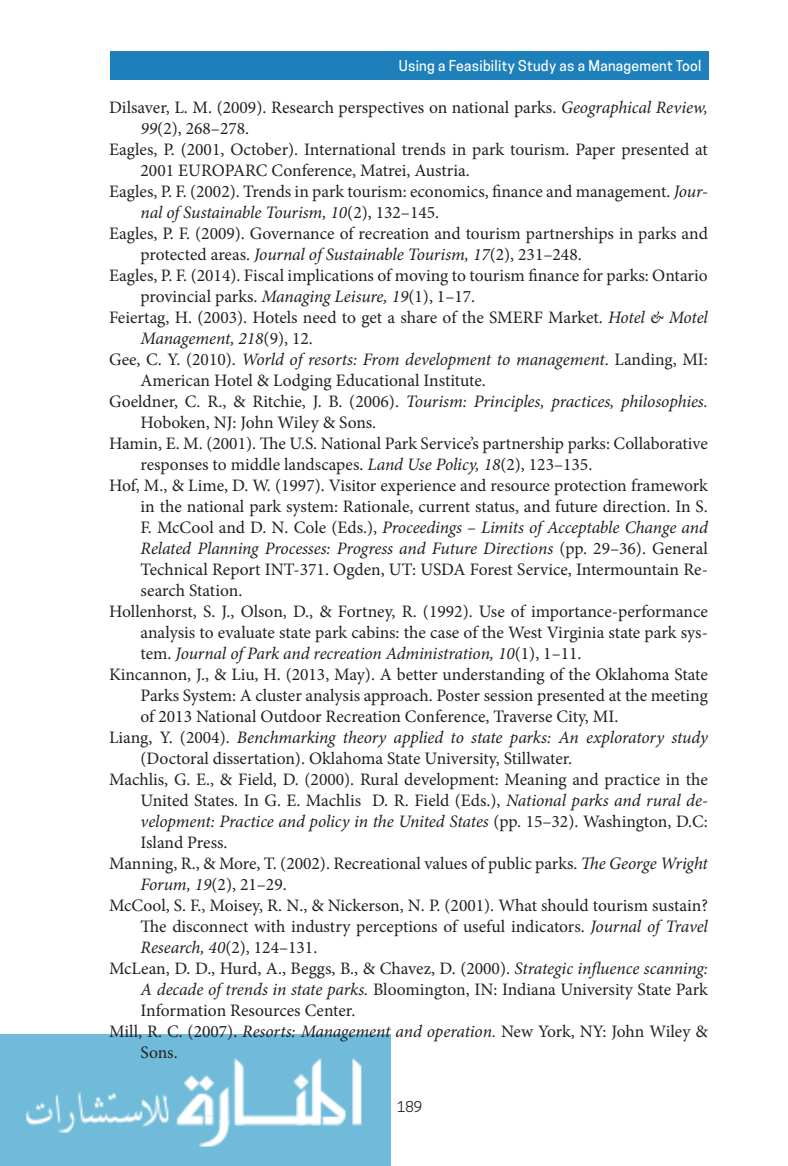
<style>
.page{position:relative;width:788px;height:1166px;background:#fff}
.page>*{position:absolute;margin:0;border:0;box-sizing:border-box;transform-origin:0 0}
.refs{font:17.5px/21px "Minion Pro";color:#231f20}
.t1{font:500 14px "Cooper Hewitt";letter-spacing:.02em;color:#fff}
.t2{font:14px "Cooper Hewitt";color:#231f20}
.s1{font-style:italic}
</style>
<div class="page">
<img style="left:0;top:1034px;width:390px;height:132px">
<div style="left:110px;top:51px;width:599px;height:29px;background:#1e80bb"></div>
<p class="t1" style="left:398px;top:57px;width:304px">Using a Feasibility Study as a Management Tool</p>
<p class="refs" style="left:140px;top:97px;width:569px;text-indent:-32px">Dilsaver, L. M. (2009). Research perspectives on national parks. <span class="s1">Geographical Review,<br>99</span>(2), 268–278.</p>
<p class="refs" style="left:140px;top:139px;width:569px;text-indent:-32px">Eagles, P. (2001, October). International trends in park tourism. Paper presented at<br>2001 EUROPARC Conference, Matrei, Austria.</p>
<p class="refs" style="left:140px;top:181px;width:568px;text-indent:-32px">Eagles, P. F. (2002). Trends in park tourism: economics, finance and management. <span class="s1">Jour&shy;nal of Sustainable Tourism, 10</span>(2), 132–145.</p>
<p class="refs" style="left:140px;top:223px;width:568px;text-indent:-32px">Eagles, P. F. (2009). Governance of recreation and tourism partnerships in parks and protected areas. <span class="s1">Journal of Sustainable Tourism, 17</span>(2), 231–248.</p>
<p class="refs" style="left:140px;top:265px;width:568px;text-indent:-32px">Eagles, P. F. (2014). Fiscal implications of moving to tourism finance for parks: Ontario provincial parks. <span class="s1">Managing Leisure, 19</span>(1), 1–17.</p>
<p class="refs" style="left:140px;top:307px;width:569px;text-indent:-32px">Feiertag, H. (2003). Hotels need to get a share of the SMERF Market. <span class="s1">Hotel &amp; Motel<br>Management, 218</span>(9), 12.</p>
<p class="refs" style="left:140px;top:349px;width:569px;text-indent:-32px">Gee, C. Y. (2010). <span class="s1">World of resorts: From development to management</span>. Landing, MI:<br>American Hotel &amp; Lodging Educational Institute.</p>
<p class="refs" style="left:140px;top:391px;width:569px;text-indent:-32px">Goeldner, C. R., &amp; Ritchie, J. B. (2006). <span class="s1">Tourism: Principles, practices, philosophies.<br></span>Hoboken, NJ: John Wiley &amp; Sons.</p>
<p class="refs" style="left:140px;top:433px;width:568px;text-indent:-32px">Hamin, E. M. (2001). The U.S. National Park Service’s partnership parks: Collaborative responses to middle landscapes. <span class="s1">Land Use Policy, 18</span>(2), 123–135.</p>
<p class="refs" style="left:140px;top:475px;width:569px;text-align:justify;text-indent:-32px">Hof, M., &amp; Lime, D. W. (1997). Visitor experience and resource protection framework in the national park system: Rationale, current status, and future direction. In S.<br>F. McCool and D. N. Cole (Eds.), <span class="s1">Proceedings – Limits of Acceptable Change and Related Planning Processes: Progress and Future Directions</span> (pp. 29–36). General Technical Report INT-371. Ogden, UT: USDA Forest Service, Intermountain Re&shy;search Station.</p>
<p class="refs" style="left:140px;top:601px;width:569px;text-align:justify;text-indent:-32px">Hollenhorst, S. J., Olson, D., &amp; Fortney, R. (1992). Use of importance-performance analysis to evaluate state park cabins: the case of the West Virginia state park sys&shy;tem. <span class="s1">Journal of Park and recreation Administration, 10</span>(1), 1–11.</p>
<p class="refs" style="left:140px;top:664px;width:569px;text-align:justify;text-indent:-32px">Kincannon, J., &amp; Liu, H. (2013, May). A better understanding of the Oklahoma State Parks System: A cluster analysis approach. Poster session presented at the meeting of 2013 National Outdoor Recreation Conference, Traverse City, MI.</p>
<p class="refs" style="left:140px;top:727px;width:569px;text-indent:-32px">Liang, Y. (2004). <span class="s1">Benchmarking theory applied to state parks: An exploratory study </span>(Doctoral dissertation). Oklahoma State University, Stillwater.</p>
<p class="refs" style="left:140px;top:769px;width:569px;text-align:justify;text-indent:-32px">Machlis, G. E., &amp; Field, D. (2000). Rural development: Meaning and practice in the United States. In G. E. Machlis D. R. Field (Eds.), <span class="s1">National parks and rural de&shy;velopment: Practice and policy in the United States</span> (pp. 15–32). Washington, D.C:<br>Island Press.</p>
<p class="refs" style="left:140px;top:853px;width:569px;text-indent:-32px">Manning, R., &amp; More, T. (2002). Recreational values of public parks. <span class="s1">The George Wright<br>Forum, 19</span>(2), 21–29.</p>
<p class="refs" style="left:140px;top:895px;width:569px;text-align:justify;text-indent:-32px">McCool, S. F., Moisey, R. N., &amp; Nickerson, N. P. (2001). What should tourism sustain?<br>The disconnect with industry perceptions of useful indicators. <span class="s1">Journal of Travel Research, 40</span>(2), 124–131.</p>
<p class="refs" style="left:140px;top:958px;width:569px;text-align:justify;text-indent:-32px">McLean, D. D., Hurd, A., Beggs, B., &amp; Chavez, D. (2000). <span class="s1">Strategic influence scanning:<br>A decade of trends in state parks.</span> Bloomington, IN: Indiana University State Park Information Resources Center.</p>
<p class="refs" style="left:140px;top:1021px;width:568px;text-indent:-32px">Mill, R. C. (2007). <span class="s1">Resorts: Management and operation.</span> New York, NY: John Wiley &amp;<br>Sons.</p>
<p class="t2" style="left:397px;top:1098px;width:27px">189</p>
</div>
